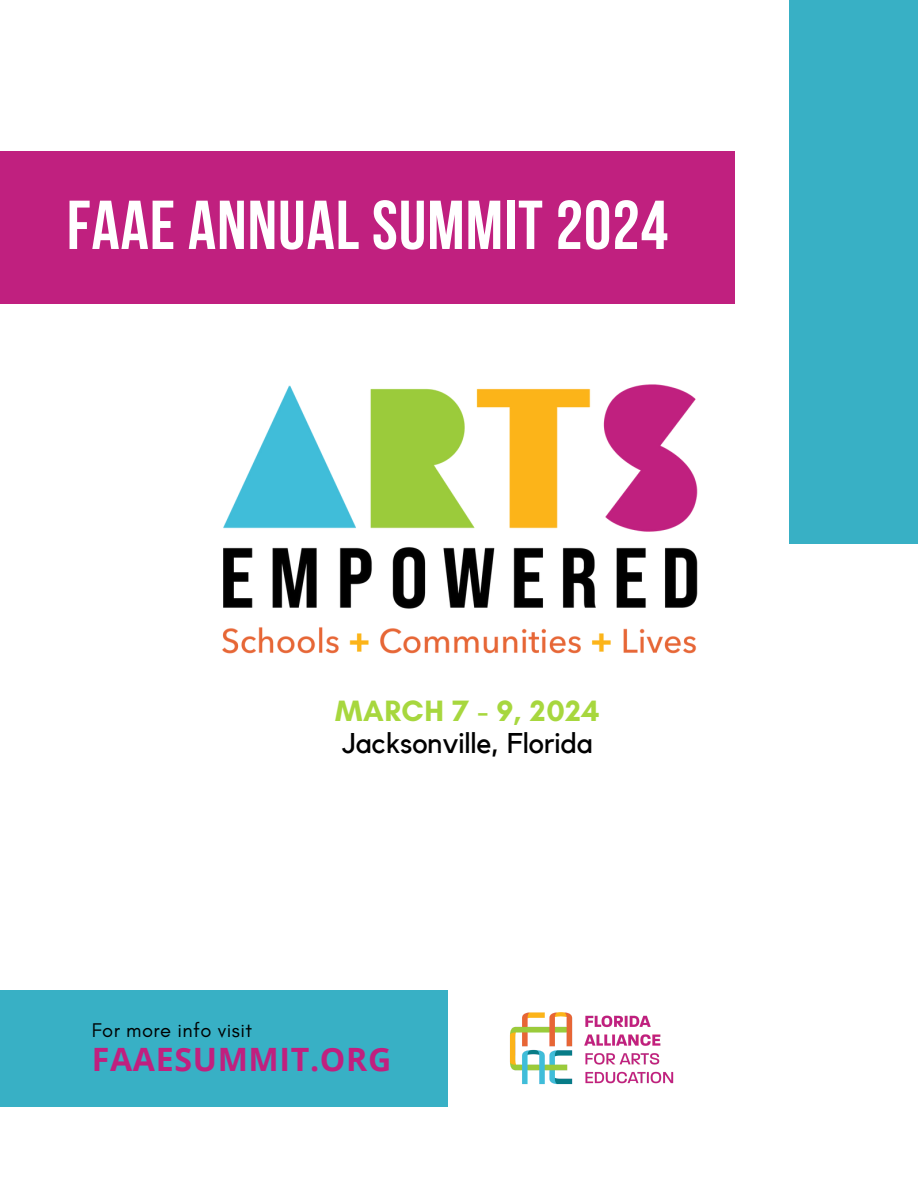
<style>
.page{position:relative;width:918px;height:1188px;background:#fff}
.page>*{position:absolute;margin:0;border:0;box-sizing:border-box;transform-origin:0 0}
.t1{font:700 69px "Bebas Neue";letter-spacing:.015em;color:#fff}
.t2{font:700 32.1px "Open Sans";letter-spacing:.02em;color:#c0207f}
.t3{font:700 30px "Glacial Indifference";letter-spacing:.02em;color:#a7d73e}
.t4{font:28.5px "Kollektif";color:#000}
.t5{font:20.25px "Glacial Indifference";letter-spacing:.02em;color:#000}
</style>
<div class="page">
<img style="left:222px;top:384px;width:476px;height:270px">
<div style="left:789px;top:0;width:129px;height:543px;background:#38b0c5"></div>
<img style="left:510px;top:1012px;width:164px;height:73px">
<div style="left:0;top:151px;width:735px;height:153px;background:#c0207f"></div>
<div style="left:0;top:990px;width:448px;height:116px;background:#38b0c5"></div>
<p class="t1" style="left:67px;top:197px;width:603px">FAAE ANNUAL SUMMIT 2024</p>
<h2 class="t3" style="left:335px;top:693px;width:266px">MARCH 7 - 9, 2024</h2>
<h3 class="t4" style="left:342px;top:730px;width:252px">Jacksonville, Florida</h3>
<p class="t5" style="left:92px;top:1017px;width:162px">For more info visit</p>
<h2 class="t2" style="left:92px;top:1037px;width:301px">FAAESUMMIT.ORG</h2>
</div>
